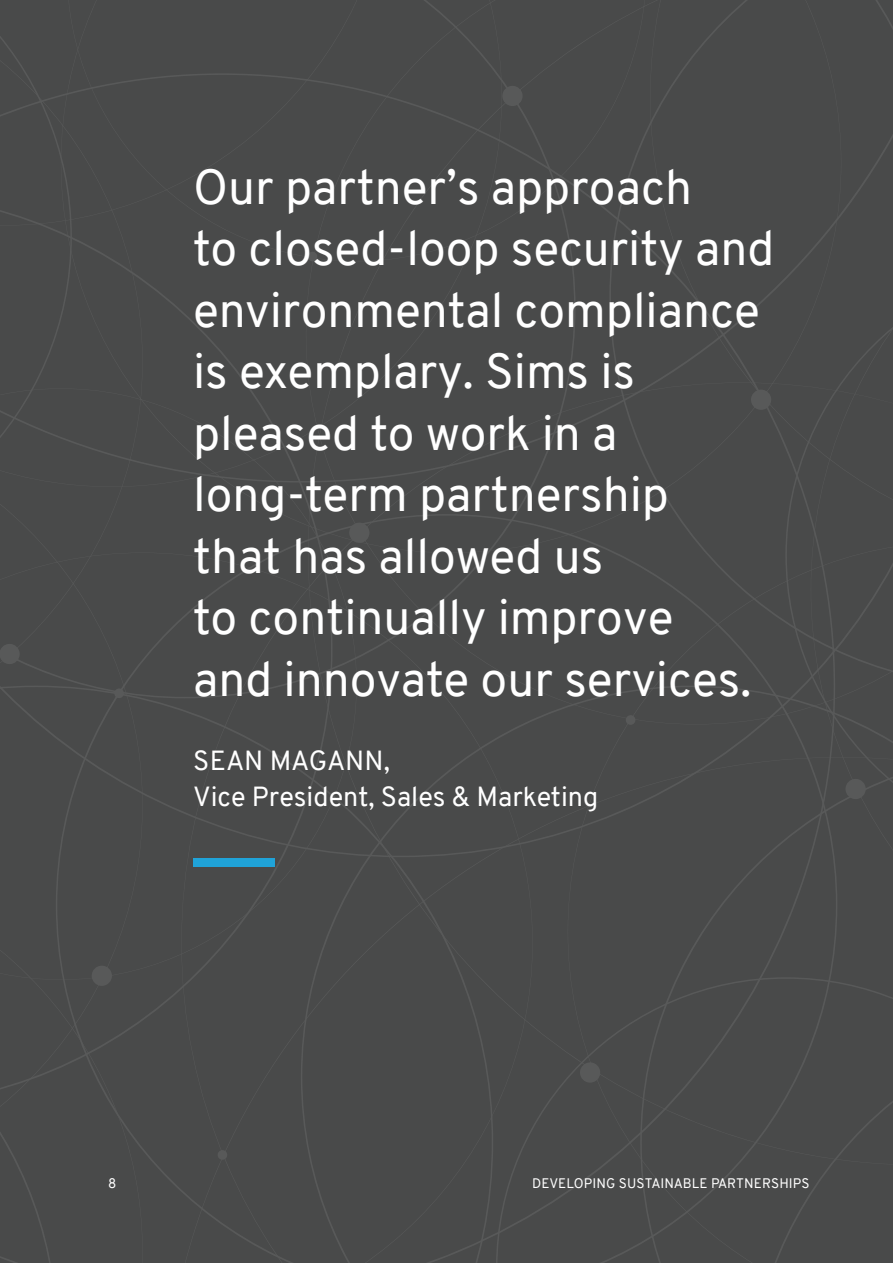
<style>
.page{position:relative;width:893px;height:1263px;background:#fff}
.page>*{position:absolute;margin:0;border:0;box-sizing:border-box;transform-origin:0 0}
.t1{font:48px/61.5px "Overpass";color:#fff}
.t2{font:27px/36px "Overpass";color:#fff}
.t3{font:13.5px "Overpass";letter-spacing:.01em;color:#fff}
</style>
<div class="page">
<div style="left:533px;top:0;width:360px;height:724px;background:#494a4a"></div>
<div style="left:357px;top:0;width:484px;height:553px;background:#494a4a"></div>
<div style="left:143px;top:553px;width:390px;height:710px;background:#494a4a"></div>
<div style="left:0;top:980px;width:143px;height:283px;background:#494a4a"></div>
<div style="left:163px;top:757px;width:730px;height:506px;background:#494a4a"></div>
<div style="left:0;top:0;width:502px;height:487px;background:#494a4a"></div>
<div style="left:0;top:388px;width:357px;height:592px;background:#494a4a"></div>
<div style="left:349px;top:523px;width:20px;height:20px;background:#585959;border-radius:50%"></div>
<div style="left:92px;top:966px;width:20px;height:20px;background:#585959;border-radius:50%"></div>
<div style="left:845px;top:779px;width:21px;height:20px;background:#585959;border-radius:50%"></div>
<div style="left:580px;top:1062px;width:20px;height:21px;background:#585959;border-radius:50%"></div>
<div style="left:751px;top:390px;width:20px;height:20px;background:#585959;border-radius:50%"></div>
<div style="left:0;top:644px;width:20px;height:20px;background:#585959;border-radius:50%"></div>
<div style="left:502px;top:86px;width:21px;height:20px;background:#585959;border-radius:50%"></div>
<div style="left:626px;top:715px;width:9px;height:10px;background:#585959;border-radius:50%"></div>
<div style="left:114px;top:688px;width:10px;height:10px;background:#585959;border-radius:50%"></div>
<div style="left:218px;top:1150px;width:9px;height:10px;background:#585959;border-radius:50%"></div>
<div style="left:308px;top:252px;width:9px;height:9px;background:#585959;border-radius:50%"></div>
<div style="left:193px;top:858px;width:82px;height:9px;background:#20a3d8"></div>
<p class="t1" style="left:193px;top:161px;width:583px">Our partner’s approach<br>to closed-loop security and environmental compliance is exemplary. Sims is pleased to work in a long-term partnership<br>that has allowed us<br>to continually improve<br>and innovate our services.</p>
<p class="t2" style="left:193px;top:745px;width:407px">SEAN MAGANN,<br>Vice President, Sales &amp; Marketing</p>
<p class="t3" style="left:108px;top:1178px;width:10px">8</p>
<p class="t3" style="left:532px;top:1178px;width:279px">DEVELOPING SUSTAINABLE PARTNERSHIPS</p>
</div>
